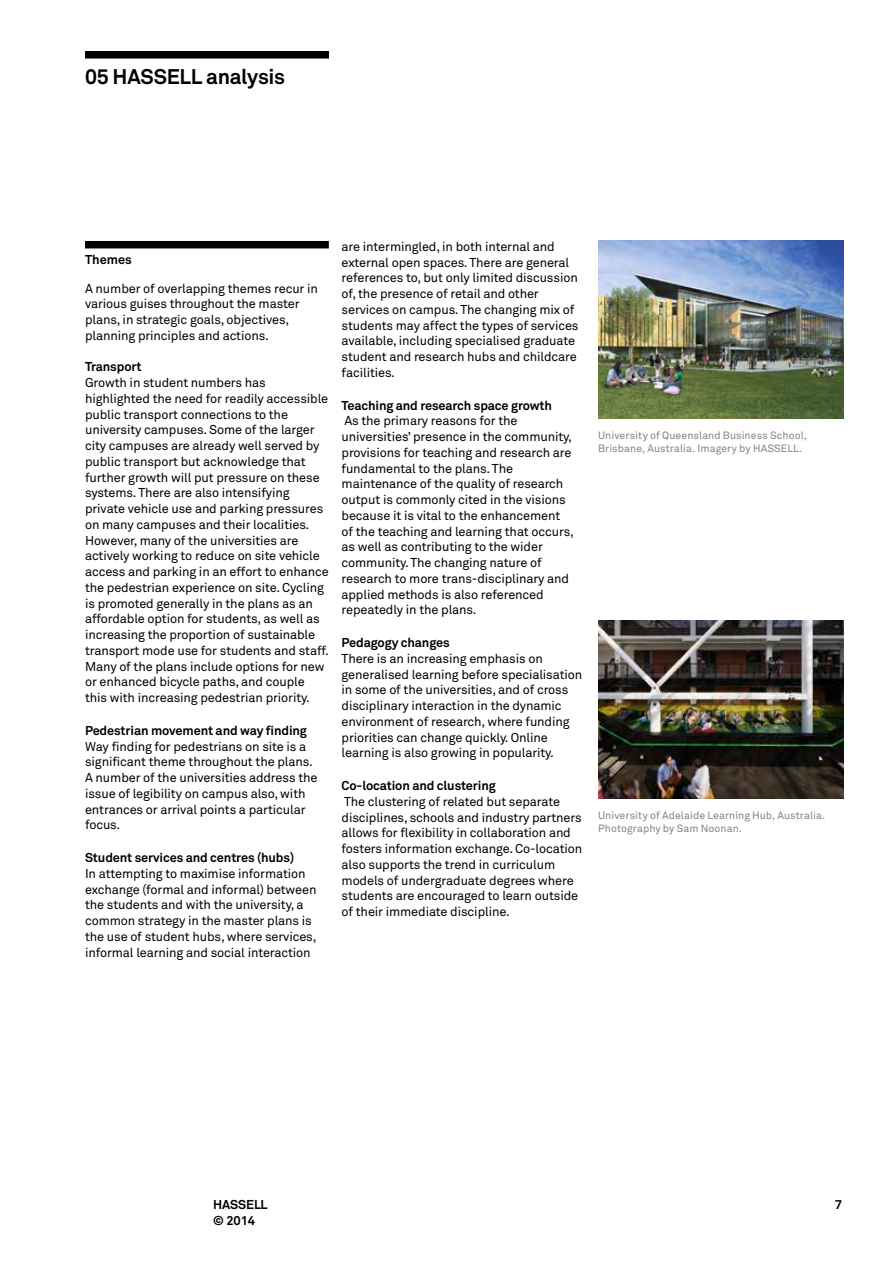
<style>
.page{position:relative;width:893px;height:1263px;background:#fff}
.page>*{position:absolute;margin:0;border:0;box-sizing:border-box;transform-origin:0 0}
.t1{font:700 21px "Akkurat Std";letter-spacing:-.015em;color:#000}
.t2{font:12.75px/15.8px "Akkurat Std";letter-spacing:-.01em;color:#000}
.t3{font:700 12.75px "Akkurat Std";letter-spacing:-.01em;color:#000}
.t4{font:10.5px/12.8px "Akkurat Std";letter-spacing:.005em;color:#808285}
</style>
<div class="page">
<div style="left:85px;top:241px;width:244px;height:7px;background:#000"></div>
<div style="left:85px;top:51px;width:244px;height:8px;background:#000"></div>
<img style="left:598px;top:241px;width:245px;height:177px">
<img style="left:598px;top:621px;width:245px;height:177px">
<h1 class="t1" style="left:85px;top:64px;width:202px">05 HASSELL analysis</h1>
<p class="t3" style="left:85px;top:252px;width:48px">Themes</p>
<p class="t2" style="left:85px;top:281px;width:234px">A number of overlapping themes recur in various guises throughout the master plans, in strategic goals, objectives, planning principles and actions.</p>
<p class="t3" style="left:85px;top:359px;width:58px">Transport</p>
<p class="t2" style="left:85px;top:375px;width:245px">Growth in student numbers has highlighted the need for readily accessible public transport connections to the university campuses. Some of the larger city campuses are already well served by public transport but acknowledge that further growth will put pressure on these systems. There are also intensifying private vehicle use and parking pressures on many campuses and their localities.<br>However, many of the universities are actively working to reduce on site vehicle access and parking in an effort to enhance the pedestrian experience on site. Cycling is promoted generally in the plans as an affordable option for students, as well as increasing the proportion of sustainable transport mode use for students and staff.<br>Many of the plans include options for new or enhanced bicycle paths, and couple this with increasing pedestrian priority.</p>
<p class="t3" style="left:85px;top:722px;width:223px">Pedestrian movement and way finding</p>
<p class="t2" style="left:85px;top:739px;width:234px">Way finding for pedestrians on site is a significant theme throughout the plans.<br>A number of the universities address the issue of legibility on campus also, with entrances or arrival points a particular focus.</p>
<p class="t3" style="left:85px;top:850px;width:211px">Student services and centres (hubs)</p>
<p class="t2" style="left:85px;top:866px;width:233px">In attempting to maximise information exchange (formal and informal) between the students and with the university, a common strategy in the master plans is the use of student hubs, where services, informal learning and social interaction</p>
<p class="t2" style="left:342px;top:239px;width:238px">are intermingled, in both internal and external open spaces. There are general references to, but only limited discussion of, the presence of retail and other services on campus. The changing mix of students may affect the types of services available, including specialised graduate student and research hubs and childcare facilities.</p>
<p class="t3" style="left:342px;top:397px;width:212px">Teaching and research space growth</p>
<p class="t2" style="left:342px;top:413px;width:234px">As the primary reasons for the universities’ presence in the community, provisions for teaching and research are fundamental to the plans. The maintenance of the quality of research output is commonly cited in the visions because it is vital to the enhancement of the teaching and learning that occurs, as well as contributing to the wider community. The changing nature of research to more trans-disciplinary and applied methods is also referenced repeatedly in the plans.</p>
<p class="t3" style="left:342px;top:635px;width:110px">Pedagogy changes</p>
<p class="t2" style="left:342px;top:651px;width:242px">There is an increasing emphasis on generalised learning before specialisation in some of the universities, and of cross disciplinary interaction in the dynamic environment of research, where funding priorities can change quickly. Online learning is also growing in popularity.</p>
<p class="t3" style="left:342px;top:778px;width:156px">Co-location and clustering</p>
<p class="t2" style="left:342px;top:794px;width:242px">The clustering of related but separate disciplines, schools and industry partners allows for flexibility in collaboration and fosters information exchange. Co-location also supports the trend in curriculum models of undergraduate degrees where students are encouraged to learn outside of their immediate discipline.</p>
<p class="t4" style="left:598px;top:429px;width:210px">University of Queensland Business School,<br>Brisbane, Australia. Imagery by HASSELL.</p>
<p class="t4" style="left:598px;top:809px;width:229px">University of Adelaide Learning Hub, Australia.<br>Photography by Sam Noonan.</p>
<p class="t3" style="left:213px;top:1197px;width:56px">HASSELL</p>
<p class="t3" style="left:835px;top:1197px;width:9px">7</p>
<p class="t3" style="left:213px;top:1212px;width:43px">© 2014</p>
</div>
